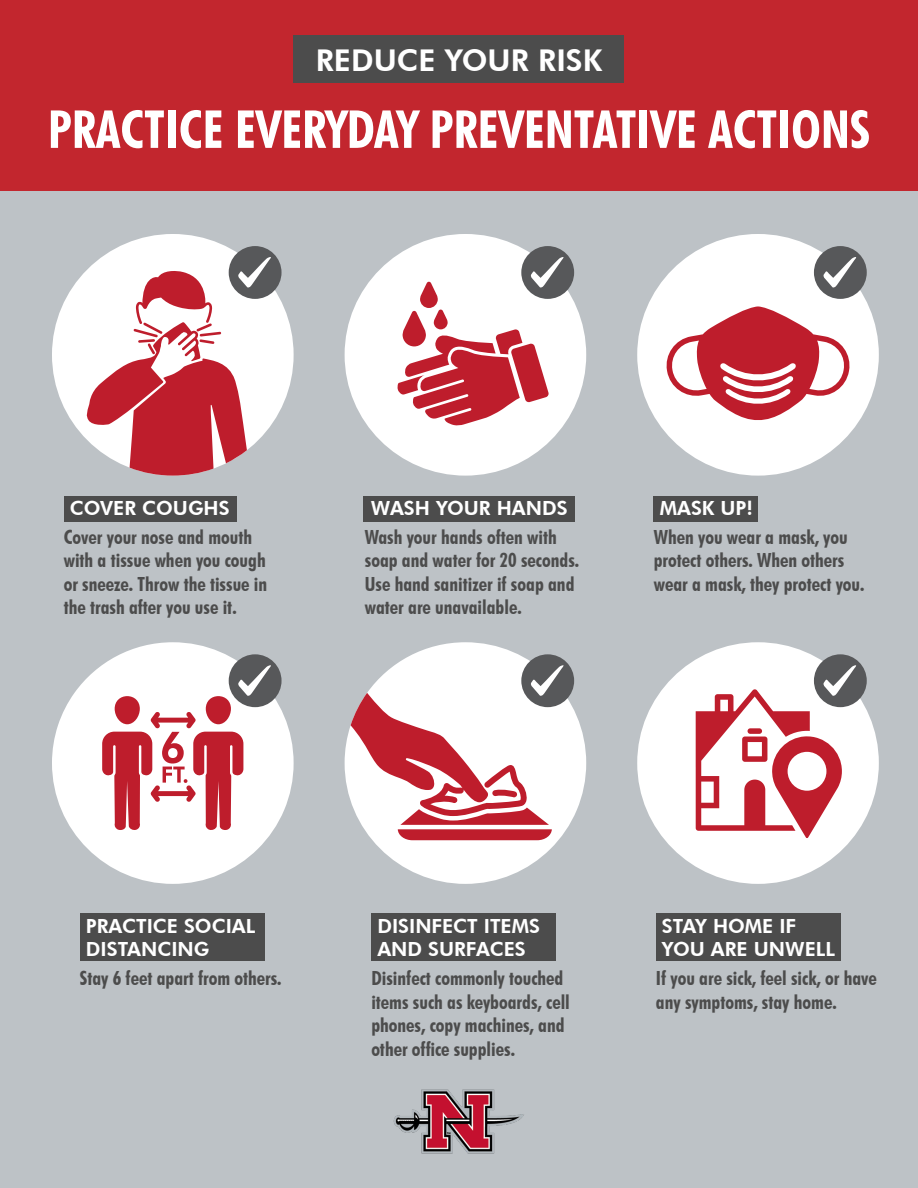
<style>
.page{position:relative;width:918px;height:1188px;background:#bdc2c6}
.page>*{position:absolute;margin:0;border:0;box-sizing:border-box;transform-origin:0 0}
.t1{font:700 condensed 52.5px "Futura BT";color:#fff}
.t2{font:800 30px "Futura BT";color:#fff}
.t3{font:700 condensed 19.5px/23.4px "Futura BT";color:#4c4c4c}
.t4{font:800 19.5px "Futura BT";color:#fff}
</style>
<div class="page">
<div style="left:0;top:0;width:918px;height:190px;background:#c2262e"></div>
<div style="left:294px;top:36px;width:330px;height:47px;background:#4c4c4c"></div>
<img style="left:393px;top:1089px;width:131px;height:65px">
<div style="left:52px;top:234px;width:242px;height:242px;background:#fff;border-radius:50%"></div>
<div style="left:229px;top:246px;width:53px;height:53px;background:#57585a;border-radius:50%"></div>
<svg style="left:86px;top:255px;width:187px;height:221px"></svg>
<div style="left:345px;top:234px;width:241px;height:242px;background:#fff;border-radius:50%"></div>
<div style="left:521px;top:246px;width:53px;height:53px;background:#57585a;border-radius:50%"></div>
<svg style="left:397px;top:255px;width:169px;height:171px"></svg>
<div style="left:637px;top:234px;width:242px;height:242px;background:#fff;border-radius:50%"></div>
<div style="left:814px;top:246px;width:53px;height:53px;background:#57585a;border-radius:50%"></div>
<svg style="left:823px;top:257px;width:34px;height:31px"></svg>
<svg style="left:666px;top:306px;width:184px;height:114px"></svg>
<svg style="left:52px;top:642px;width:242px;height:242px;fill:#fff"></svg>
<div style="left:229px;top:654px;width:53px;height:53px;background:#57585a;border-radius:50%"></div>
<svg style="left:238px;top:665px;width:33px;height:31px"></svg>
<div style="left:115px;top:696px;width:25px;height:28px;background:#be1d2c;border-radius:13px"></div>
<div style="left:206px;top:696px;width:25px;height:28px;background:#be1d2c;border-radius:13px"></div>
<svg style="left:102px;top:712px;width:141px;height:119px;background:#df9198"></svg>
<svg style="left:345px;top:642px;width:241px;height:242px"></svg>
<div style="left:521px;top:654px;width:53px;height:53px;background:#57585a;border-radius:50%"></div>
<svg style="left:351px;top:664px;width:215px;height:176px;background:#e4b9bd"></svg>
<div style="left:637px;top:642px;width:242px;height:242px;background:#fff;border-radius:50%"></div>
<div style="left:814px;top:654px;width:53px;height:53px;background:#57585a;border-radius:50%"></div>
<svg style="left:696px;top:664px;width:162px;height:174px"></svg>
<div style="left:748px;top:728px;width:14px;height:6px;background:#be1d2c;border-radius:3px"></div>
<div style="left:64px;top:496px;width:173px;height:25px;background:#4c4c4c"></div>
<div style="left:363px;top:496px;width:212px;height:25px;background:#4c4c4c"></div>
<div style="left:654px;top:496px;width:104px;height:25px;background:#4c4c4c"></div>
<div style="left:656px;top:913px;width:185px;height:48px;background:#4c4c4c"></div>
<div style="left:371px;top:913px;width:185px;height:48px;background:#4c4c4c"></div>
<div style="left:80px;top:913px;width:185px;height:48px;background:#4c4c4c"></div>
<p class="t2" style="left:316px;top:42px;width:288px">REDUCE YOUR RISK</p>
<p class="t1" style="left:48px;top:97px;width:824px">PRACTICE EVERYDAY PREVENTATIVE ACTIONS</p>
<p class="t4" style="left:70px;top:497px;width:161px">COVER COUGHS</p>
<p class="t3" style="left:64px;top:525px;width:204px">Cover your nose and mouth with a tissue when you cough</p>
<p class="t3" style="left:64px;top:572px;width:205px">or sneeze. Throw the tissue in the trash after you use it.</p>
<p class="t4" style="left:371px;top:497px;width:198px">WASH YOUR HANDS</p>
<p class="t3" style="left:365px;top:525px;width:216px">Wash your hands often with soap and water for 20 seconds.<br>Use hand sanitizer if soap and water are unavailable.</p>
<p class="t4" style="left:660px;top:497px;width:95px">MASK UP!</p>
<p class="t3" style="left:654px;top:525px;width:212px">When you wear a mask, you protect others. When others wear a mask, they protect you.</p>
<p class="t4" style="left:86px;top:914px;width:171px">PRACTICE SOCIAL</p>
<p class="t4" style="left:86px;top:937px;width:125px">DISTANCING</p>
<p class="t3" style="left:80px;top:967px;width:203px">Stay 6 feet apart from others.</p>
<p class="t4" style="left:377px;top:914px;width:164px">DISINFECT ITEMS</p>
<p class="t4" style="left:377px;top:937px;width:150px">AND SURFACES</p>
<p class="t3" style="left:371px;top:967px;width:200px">Disinfect commonly touched items such as keyboards, cell phones, copy machines, and other office supplies.</p>
<p class="t4" style="left:662px;top:914px;width:136px">STAY HOME IF</p>
<p class="t4" style="left:662px;top:937px;width:175px">YOU ARE UNWELL</p>
<p class="t3" style="left:656px;top:967px;width:223px">If you are sick, feel sick, or have any symptoms, stay home.</p>
</div>
